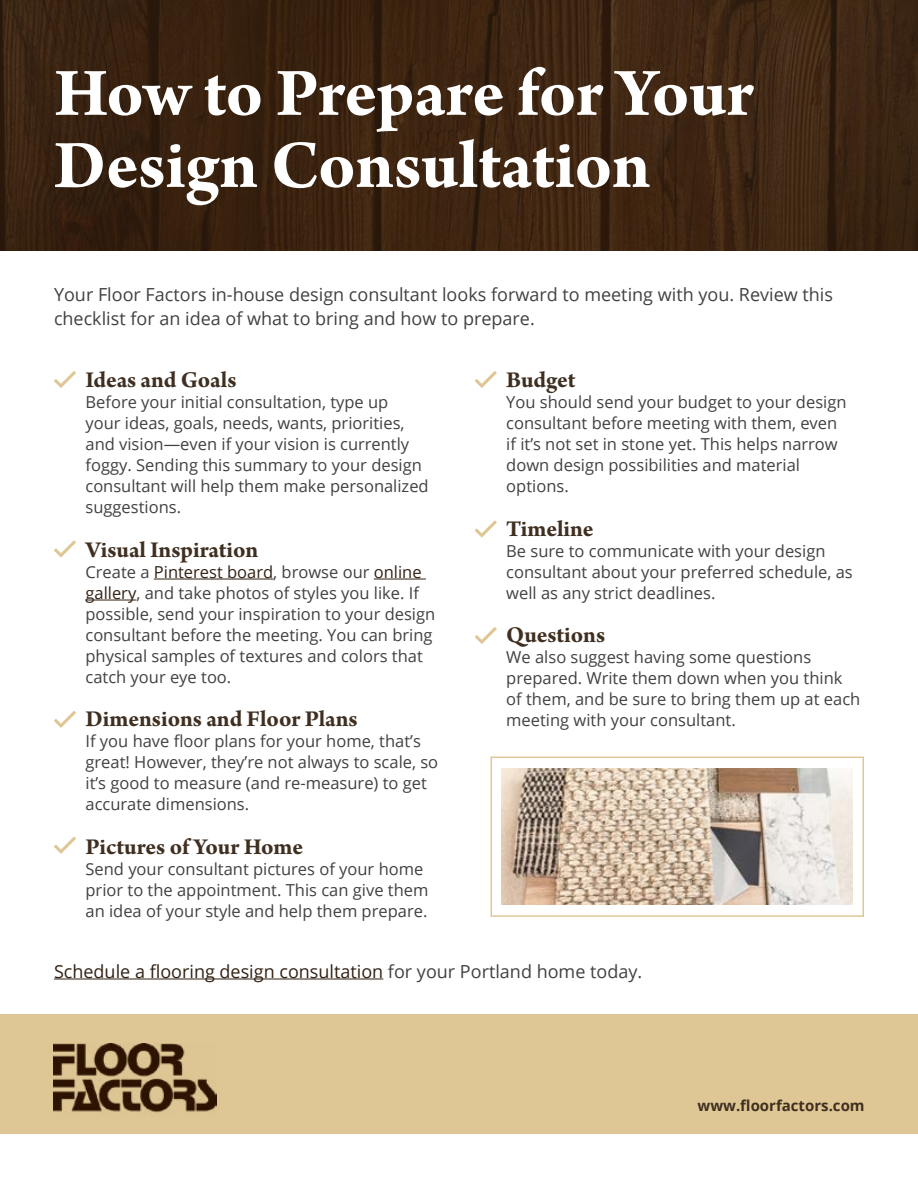
<style>
.page{position:relative;width:918px;height:1188px;background:#fff}
.page>*{position:absolute;margin:0;border:0;box-sizing:border-box;transform-origin:0 0}
.t1{font:700 72.15px/72.2px "Arno Pro";letter-spacing:-.005em;color:#fff}
.t2{font:700 24px "Arno Pro";letter-spacing:-.005em;color:#3f2f20}
.t3{font:18px/24px "Open Sans";color:#414042}
.t4{font:18px "Open Sans";color:#312011}
.t5{font:16.5px/21px "Open Sans";color:#414042}
.t6{font:700 15px "Open Sans";color:#3f2f20}
.s1{color:#312011}
.s2{color:#414042}
</style>
<div class="page">
<div style="left:0;top:1014px;width:918px;height:120px;background:#dfc795"></div>
<hr style="left:154px;top:579px;width:119px;height:1px;background:#312011">
<hr style="left:374px;top:579px;width:52px;height:1px;background:#312011">
<hr style="left:86px;top:600px;width:50px;height:1px;background:#312011">
<img style="left:54px;top:1043px;width:162px;height:70px">
<svg style="left:0;top:0;width:918px;height:251px;background:#3b2411"></svg>
<hr style="left:54px;top:979px;width:329px;height:1px;background:#312011">
<div style="left:491px;top:757px;width:373px;height:160px;border:1px solid #dfc795"></div>
<img style="left:502px;top:769px;width:351px;height:136px">
<svg style="left:54px;top:371px;width:22px;height:17px"></svg>
<svg style="left:54px;top:540px;width:22px;height:17px"></svg>
<svg style="left:54px;top:711px;width:22px;height:17px"></svg>
<svg style="left:54px;top:837px;width:22px;height:17px"></svg>
<svg style="left:475px;top:371px;width:22px;height:17px"></svg>
<svg style="left:475px;top:520px;width:22px;height:18px"></svg>
<svg style="left:475px;top:627px;width:22px;height:17px"></svg>
<h1 class="t1" style="left:54px;top:61px;width:701px">How to Prepare for Your<br>Design Consultation</h1>
<p class="t3" style="left:54px;top:282px;width:781px">Your Floor Factors in-house design consultant looks forward to meeting with you. Review this checklist for an idea of what to bring and how to prepare.</p>
<h2 class="t2" style="left:86px;top:366px;width:153px">Ideas and Goals</h2>
<p class="t5" style="left:86px;top:391px;width:345px">Before your initial consultation, type up<br>your ideas, goals, needs, wants, priorities, and vision—even if your vision is currently foggy. Sending this summary to your design consultant will help them make personalized suggestions.</p>
<h2 class="t2" style="left:86px;top:536px;width:174px">Visual Inspiration</h2>
<p class="t5" style="left:86px;top:561px;width:351px">Create a <span class="s1">Pinterest board</span>, browse our <span class="s1">online gallery</span>, and take photos of styles you like. If possible, send your inspiration to your design consultant before the meeting. You can bring physical samples of textures and colors that catch your eye too.</p>
<h2 class="t2" style="left:86px;top:705px;width:274px">Dimensions and Floor Plans</h2>
<p class="t5" style="left:86px;top:730px;width:354px">If you have floor plans for your home, that’s great! However, they’re not always to scale, so it’s good to measure (and re-measure) to get accurate dimensions.</p>
<h2 class="t2" style="left:86px;top:833px;width:219px">Pictures of Your Home</h2>
<p class="t5" style="left:86px;top:858px;width:344px">Send your consultant pictures of your home prior to the appointment. This can give them an idea of your style and help them prepare.</p>
<h2 class="t2" style="left:506px;top:366px;width:71px">Budget</h2>
<p class="t5" style="left:506px;top:391px;width:342px">You should send your budget to your design consultant before meeting with them, even if it’s not set in stone yet. This helps narrow down design possibilities and material options.</p>
<h2 class="t2" style="left:506px;top:515px;width:89px">Timeline</h2>
<p class="t5" style="left:506px;top:540px;width:348px">Be sure to communicate with your design consultant about your preferred schedule, as well as any strict deadlines.</p>
<h2 class="t2" style="left:506px;top:621px;width:100px">Questions</h2>
<p class="t5" style="left:506px;top:646px;width:356px">We also suggest having some questions prepared. Write them down when you think of them, and be sure to bring them up at each meeting with your consultant.</p>
<p class="t4" style="left:54px;top:959px;width:590px">Schedule a flooring design consultation <span class="s2">for your Portland home today.</span></p>
<p class="t6" style="left:698px;top:1095px;width:169px">www.floorfactors.com</p>
</div>
